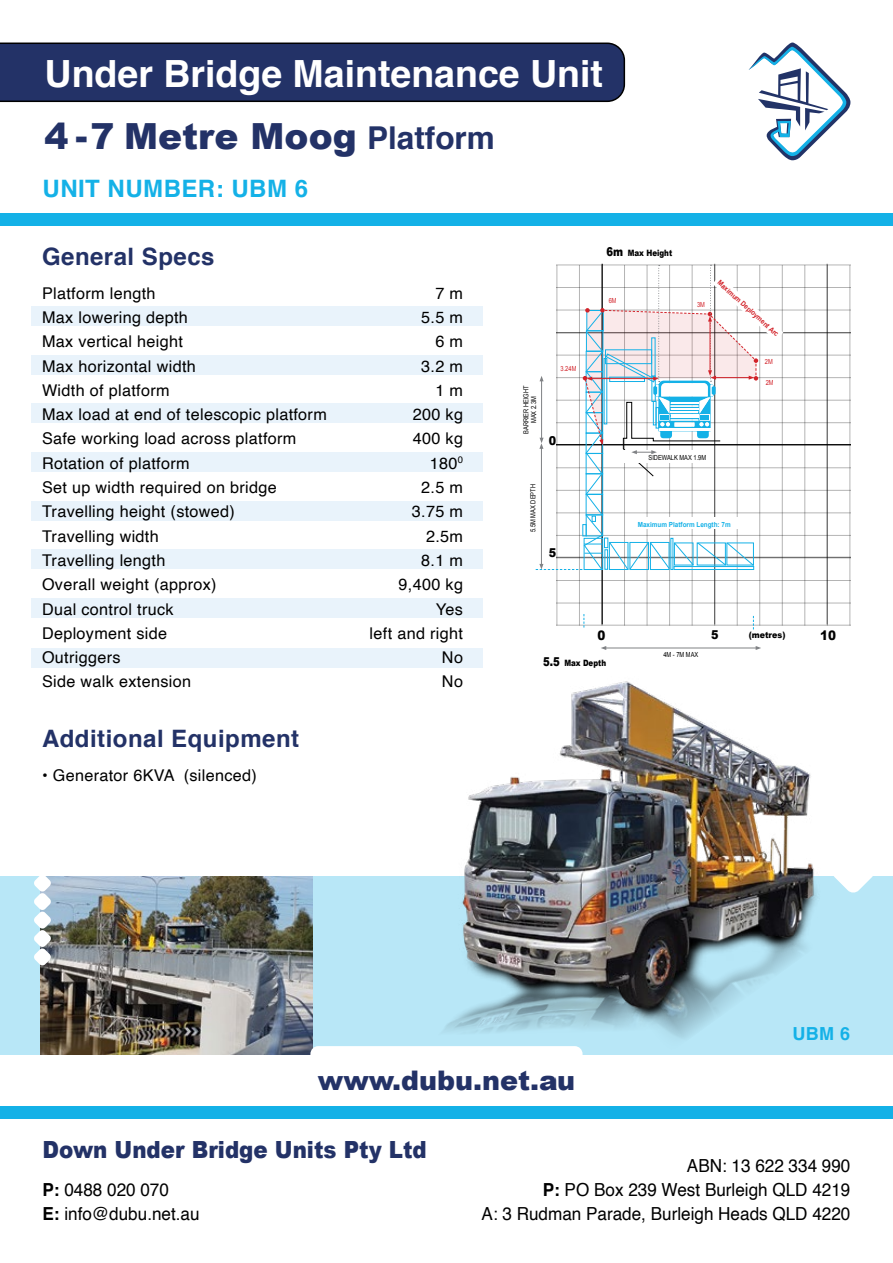
<style>
.page{position:relative;width:893px;height:1263px;background:#fff}
.page>*{position:absolute;margin:0;border:0;box-sizing:border-box;transform-origin:0 0}
.t1{font:700 37.5px "Helvetica";color:#fff}
.t2{font:900 36px "Arial";color:#233267}
.t3{font:900 27px "Arial";color:#233267}
.t4{font:700 24px "Helvetica";letter-spacing:.02em;color:#233267}
.t5{font:700 24px "Helvetica";letter-spacing:.02em;color:#14b1e7}
.t6{font:900 23.7px "Arial";color:#233267;scale:.9 1}
.t7{font:18px/23.7px "Helvetica";color:#000;text-align:right;scale:.95 1}
.t8{font:700 18px "Helvetica";color:#14b1e7}
.t9{font:16.2px "Helvetica";letter-spacing:.02em;color:#000}
.t10{font:900 13.05px "Arial";color:#000;scale:.91 1}
.t11{font:900 12.3px "Arial";color:#000;scale:.91 1}
.t12{font:900 8.7px "Arial";color:#000;scale:.82 1}
.t13{font:900 8.7px "Arial";color:#000;scale:.91 1}
.t14{font:7.05px/7.6px "Arial";color:#000;text-align:center;scale:.82 1}
.t15{font:700 7.05px "Arial";color:#14b1e7;scale:.91 1}
.t16{font:700 7.05px "Arial";color:#d2232a;scale:.91 1}
.t17{font:7.05px "Arial";color:#d2232a;scale:.82 1}
.s1{font-family:"Helvetica";font-weight:700;font-size:31.5px}
.s2{font-size:12.3px}
.s3{font-weight:700}
</style>
<div class="page">
<div style="left:0;top:1106px;width:893px;height:12px;background:#14b1e7"></div>
<div style="left:0;top:876px;width:893px;height:178px;background:#b8e7f7"></div>
<div style="left:0;top:213px;width:893px;height:12px;background:#14b1e7"></div>
<svg style="left:0;top:42px;width:626px;height:61px;background:#273566"></svg>
<svg style="left:748px;top:43px;width:102px;height:117px"></svg>
<div style="left:31px;top:648px;width:451px;height:19px;background:#e9f3fb"></div>
<div style="left:31px;top:306px;width:451px;height:19px;background:#e9f3fb"></div>
<div style="left:31px;top:355px;width:451px;height:19px;background:#e9f3fb"></div>
<div style="left:31px;top:404px;width:451px;height:19px;background:#e9f3fb"></div>
<div style="left:31px;top:452px;width:451px;height:19px;background:#e9f3fb"></div>
<div style="left:31px;top:501px;width:451px;height:19px;background:#e9f3fb"></div>
<div style="left:31px;top:550px;width:451px;height:19px;background:#e9f3fb"></div>
<div style="left:31px;top:598px;width:451px;height:19px;background:#e9f3fb"></div>
<img style="left:40px;top:876px;width:272px;height:178px">
<svg style="left:556px;top:265px;width:294px;height:360px"></svg>
<hr style="left:533px;top:603px;width:317px;height:1px;background:#000">
<hr style="left:533px;top:580px;width:317px;height:1px;background:#000">
<hr style="left:533px;top:535px;width:317px;height:1px;background:#000">
<hr style="left:533px;top:512px;width:317px;height:1px;background:#000">
<hr style="left:533px;top:490px;width:317px;height:1px;background:#000">
<hr style="left:533px;top:467px;width:317px;height:1px;background:#000">
<hr style="left:533px;top:445px;width:317px;height:1px;background:#000">
<hr style="left:533px;top:422px;width:317px;height:1px;background:#000">
<hr style="left:533px;top:400px;width:317px;height:1px;background:#000">
<hr style="left:533px;top:377px;width:317px;height:1px;background:#000">
<hr style="left:533px;top:355px;width:317px;height:1px;background:#000">
<hr style="left:533px;top:310px;width:317px;height:1px;background:#000">
<hr style="left:533px;top:287px;width:317px;height:1px;background:#000">
<hr style="left:536px;top:444px;width:314px;height:1px;background:#000">
<hr style="left:534px;top:332px;width:316px;height:1px;background:#000">
<hr style="left:534px;top:557px;width:316px;height:1px;background:#000">
<hr style="left:602px;top:264px;width:1px;height:360px;background:#000">
<hr style="left:714px;top:264px;width:1px;height:360px;background:#000">
<hr style="left:826px;top:264px;width:2px;height:360px;background:#000">
<div style="left:520px;top:249px;width:36px;height:388px;background:#fff"></div>
<hr style="left:605px;top:648px;width:152px;height:1px;background:#808285">
<svg style="left:601px;top:646px;width:5px;height:4px"></svg>
<svg style="left:756px;top:646px;width:5px;height:4px"></svg>
<svg style="left:583px;top:614px;width:1px;height:13px"></svg>
<svg style="left:753px;top:616px;width:1px;height:13px"></svg>
<svg style="left:536px;top:265px;width:247px;height:306px"></svg>
<img style="left:425px;top:660px;width:392px;height:366px">
<svg style="left:834px;top:876px;width:39px;height:17px"></svg>
<div style="left:310px;top:1046px;width:273px;height:21px;background:#fff;border-radius:8px"></div>
<svg style="left:34px;top:876px;width:17px;height:90px"></svg>
<h1 class="t1" style="left:45px;top:43px;width:560px">Under Bridge Maintenance Unit</h1>
<h2 class="t2" style="left:45px;top:110px;width:452px">4 - 7 Metre Moog <span class="s1">Platform</span></h2>
<h3 class="t5" style="left:43px;top:169px;width:267px">UNIT NUMBER: UBM 6</h3>
<h3 class="t4" style="left:42px;top:237px;width:174px">General Specs</h3>
<p class="t9" style="left:42px;top:280px;width:115px">Platform length</p>
<p class="t9" style="left:435px;top:280px;width:29px">7 m</p>
<p class="t9" style="left:42px;top:305px;width:147px">Max lowering depth</p>
<p class="t9" style="left:421px;top:305px;width:43px">5.5 m</p>
<p class="t9" style="left:42px;top:329px;width:142px">Max vertical height</p>
<p class="t9" style="left:435px;top:329px;width:29px">6 m</p>
<p class="t9" style="left:42px;top:353px;width:155px">Max horizontal width</p>
<p class="t9" style="left:421px;top:353px;width:43px">3.2 m</p>
<p class="t9" style="left:42px;top:378px;width:129px">Width of platform</p>
<p class="t9" style="left:435px;top:378px;width:29px">1 m</p>
<p class="t9" style="left:42px;top:402px;width:286px">Max load at end of telescopic platform</p>
<p class="t9" style="left:413px;top:402px;width:52px">200 kg</p>
<p class="t9" style="left:42px;top:426px;width:256px">Safe working load across platform</p>
<p class="t9" style="left:413px;top:426px;width:52px">400 kg</p>
<p class="t9" style="left:42px;top:451px;width:149px">Rotation of platform</p>
<p class="t9" style="left:430px;top:451px;width:35px">180<sup>0</sup></p>
<p class="t9" style="left:42px;top:475px;width:236px">Set up width required on bridge</p>
<p class="t9" style="left:421px;top:475px;width:43px">2.5 m</p>
<p class="t9" style="left:42px;top:499px;width:194px">Travelling height (stowed)</p>
<p class="t9" style="left:412px;top:499px;width:53px">3.75 m</p>
<p class="t9" style="left:42px;top:523px;width:118px">Travelling width</p>
<p class="t9" style="left:426px;top:523px;width:38px">2.5m</p>
<p class="t9" style="left:42px;top:548px;width:125px">Travelling length</p>
<p class="t9" style="left:421px;top:548px;width:43px">8.1 m</p>
<p class="t9" style="left:42px;top:572px;width:176px">Overall weight (approx)</p>
<p class="t9" style="left:399px;top:572px;width:66px">9,400 kg</p>
<p class="t9" style="left:42px;top:596px;width:133px">Dual control truck</p>
<p class="t9" style="left:436px;top:596px;width:29px">Yes</p>
<p class="t9" style="left:42px;top:621px;width:127px">Deployment side</p>
<p class="t9" style="left:370px;top:621px;width:95px">left and right</p>
<p class="t9" style="left:42px;top:645px;width:80px">Outriggers</p>
<p class="t9" style="left:442px;top:645px;width:23px">No</p>
<p class="t9" style="left:42px;top:669px;width:150px">Side walk extension</p>
<p class="t9" style="left:442px;top:669px;width:23px">No</p>
<h3 class="t4" style="left:42px;top:719px;width:259px">Additional Equipment</h3>
<p class="t9" style="left:42px;top:762px;width:216px">• Generator 6KVA (silenced)</p>
<p class="t14" style="left:522px;top:434px;width:61px;rotate:-90deg">BARRIER HEIGHT<br>MAX 2.3M</p>
<p class="t17" style="left:560px;top:364px;width:21px">3.24M</p>
<p class="t11" style="left:549px;top:431px;width:10px">0</p>
<p class="t14" style="left:529px;top:532px;width:60px;rotate:-90deg">5.5M MAX DEPTH</p>
<p class="t11" style="left:549px;top:543px;width:10px">5</p>
<p class="t12" style="left:606px;top:247px;width:82px"><span class="s2">6m</span> Max Height</p>
<p class="t17" style="left:609px;top:295px;width:11px">6M</p>
<p class="t17" style="left:697px;top:300px;width:11px">3M</p>
<p class="t16" style="left:722px;top:278px;width:89px;rotate:42deg">Maximum Deployment Arc</p>
<p class="t17" style="left:765px;top:357px;width:11px">2M</p>
<p class="t17" style="left:766px;top:378px;width:11px">2M</p>
<p class="t14" style="left:649px;top:453px;width:72px">SIDEWALK MAX 1.9M</p>
<p class="t15" style="left:638px;top:520px;width:104px">Maximum Platform Length: 7m</p>
<p class="t10" style="left:597px;top:626px;width:10px">0</p>
<p class="t11" style="left:711px;top:626px;width:10px">5</p>
<p class="t13" style="left:749px;top:629px;width:42px">(metres)</p>
<p class="t10" style="left:820px;top:626px;width:19px">10</p>
<p class="t12" style="left:543px;top:656px;width:78px"><span class="s2">5.5</span> Max Depth</p>
<p class="t14" style="left:663px;top:651px;width:44px">4M - 7M MAX</p>
<p class="t8" style="left:793px;top:1019px;width:59px">UBM 6</p>
<h3 class="t3" style="left:318px;top:1061px;width:259px">www.dubu.net.au</h3>
<h3 class="t6" style="left:43px;top:1132px;width:429px">Down Under Bridge Units Pty Ltd</h3>
<p class="t7" style="left:43px;top:1178px;width:167px;text-align:left"><span class="s3">P:</span> 0488 020 070<br><span class="s3">E:</span> info@dubu.net.au</p>
<p class="t7" style="left:482px;top:1155px;width:390px">ABN: 13 622 334 990<br><span class="s3">P:</span> PO Box 239 West Burleigh QLD 4219<br>A: 3 Rudman Parade, Burleigh Heads QLD 4220</p>
</div>
